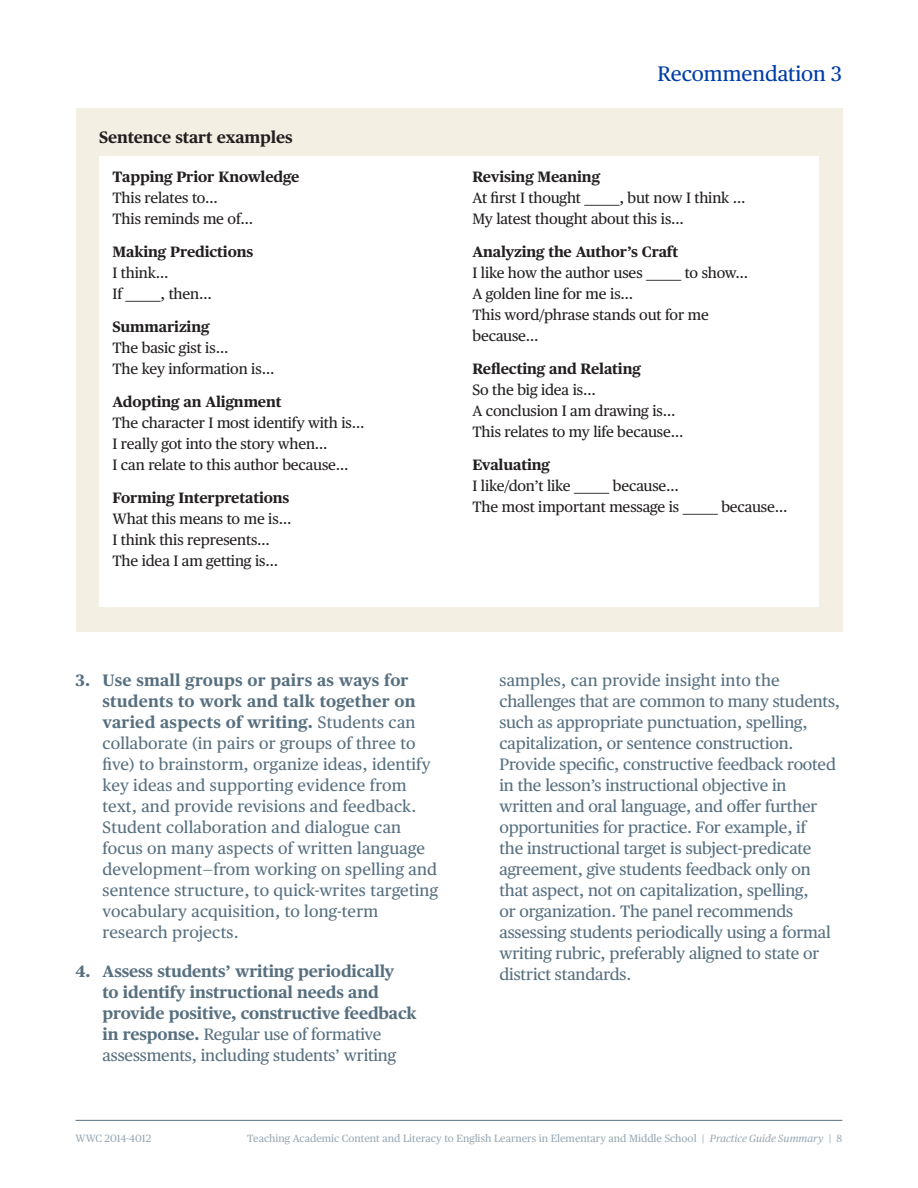
<style>
.page{position:relative;width:918px;height:1188px;background:#fff}
.page>*{position:absolute;margin:0;border:0;box-sizing:border-box;transform-origin:0 0}
.t1{font:21px "Publico Text";color:#003da5}
.t2{font:16.5px/21px "Publico Text";letter-spacing:-.01em;color:#576f7f}
.t3{font:16.5px/21px "Publico Text";letter-spacing:.01em;color:#576f7f}
.t4{font:700 16.5px/21px "Publico Text";letter-spacing:-.01em;color:#576f7f}
.t5{font:700 16.5px "Publico Text";letter-spacing:-.01em;color:#231f20}
.t6{font:15px/21px "Publico Text";letter-spacing:-.01em;color:#231f20}
.t7{font:700 15px "Publico Text";letter-spacing:-.01em;color:#231f20}
.t8{font:10.5px "Publico Text";color:#9aa9b2}
.s1{font-weight:700}
.s2{font-weight:400}
.s3{font-style:italic}
</style>
<div class="page">
<hr style="left:76px;top:1120px;width:766px;height:1px;background:#576f7f">
<div style="left:76px;top:109px;width:766px;height:523px;background:#f3efe2"></div>
<div style="left:99px;top:157px;width:720px;height:450px;background:#fff"></div>
<p class="t5" style="left:99px;top:124px;width:195px">Sentence start examples</p>
<p class="t7" style="left:112px;top:165px;width:188px">Tapping Prior Knowledge</p>
<p class="t6" style="left:112px;top:186px;width:142px">This relates to…<br>This reminds me of…</p>
<p class="t7" style="left:112px;top:240px;width:142px">Making Predictions</p>
<p class="t6" style="left:112px;top:261px;width:101px">I think…<br>If _______, then…</p>
<p class="t7" style="left:112px;top:315px;width:99px">Summarizing</p>
<p class="t6" style="left:112px;top:336px;width:163px">The basic gist is…<br>The key information is…</p>
<p class="t7" style="left:112px;top:390px;width:171px">Adopting an Alignment</p>
<p class="t6" style="left:112px;top:411px;width:254px">The character I most identify with is…<br>I really got into the story when…<br>I can relate to this author because…</p>
<p class="t7" style="left:112px;top:486px;width:178px">Forming Interpretations</p>
<p class="t6" style="left:112px;top:507px;width:180px">What this means to me is…<br>I think this represents…<br>The idea I am getting is…</p>
<p class="t1" style="left:658px;top:58px;width:186px">Recommendation 3</p>
<p class="t7" style="left:472px;top:165px;width:129px">Revising Meaning</p>
<p class="t6" style="left:472px;top:186px;width:275px">At frst I thought _______, but now I think …<br>My latest thought about this is…</p>
<p class="t7" style="left:472px;top:240px;width:207px">Analyzing the Author’s Craft</p>
<p class="t6" style="left:472px;top:261px;width:277px">I like how the author uses _______ to show…<br>A golden line for me is…<br>This word/phrase stands out for me because…</p>
<p class="t7" style="left:472px;top:357px;width:170px">Refecting and Relating</p>
<p class="t6" style="left:472px;top:378px;width:213px">So the big idea is…<br>A conclusion I am drawing is…<br>This relates to my life because…</p>
<p class="t7" style="left:472px;top:453px;width:79px">Evaluating</p>
<p class="t6" style="left:472px;top:474px;width:317px">I like/don’t like _______ because…<br>The most important message is _______ because…</p>
<p class="t3" style="left:103px;top:669px;width:337px;text-indent:-27px"><span class="s1">3. Use small groups or pairs as ways for students to work and talk together on varied aspects of writing.</span> Students can collaborate (in pairs or groups of three to fve) to brainstorm, organize ideas, identify key ideas and supporting evidence from text, and provide revisions and feedback.<br>Student collaboration and dialogue can focus on many aspects of written language development—from working on spelling and sentence structure, to quick-writes targeting vocabulary acquisition, to long-term research projects.</p>
<p class="t4" style="left:103px;top:960px;width:316px;text-indent:-27px">4. Assess students’ writing periodically<br>to identify instructional needs and provide positive, constructive feedback in response. <span class="s2">Regular use of formative assessments, including students’ writing</span></p>
<p class="t2" style="left:500px;top:669px;width:342px">samples, can provide insight into the challenges that are common to many students, such as appropriate punctuation, spelling, capitalization, or sentence construction.<br>Provide specifc, constructive feedback rooted in the lesson’s instructional objective in written and oral language, and ofer further opportunities for practice. For example, if<br>the instructional target is subject-predicate agreement, give students feedback only on that aspect, not on capitalization, spelling,<br>or organization. The panel recommends assessing students periodically using a formal writing rubric, preferably aligned to state or district standards.</p>
<p class="t8" style="left:76px;top:1130px;width:77px">WWC 2014-4012</p>
<p class="t8" style="left:247px;top:1130px;width:597px">Teaching Academic Content and Literacy to English Learners in Elementary and Middle School | <span class="s3">Practice Guide Summary</span> | 8</p>
</div>
